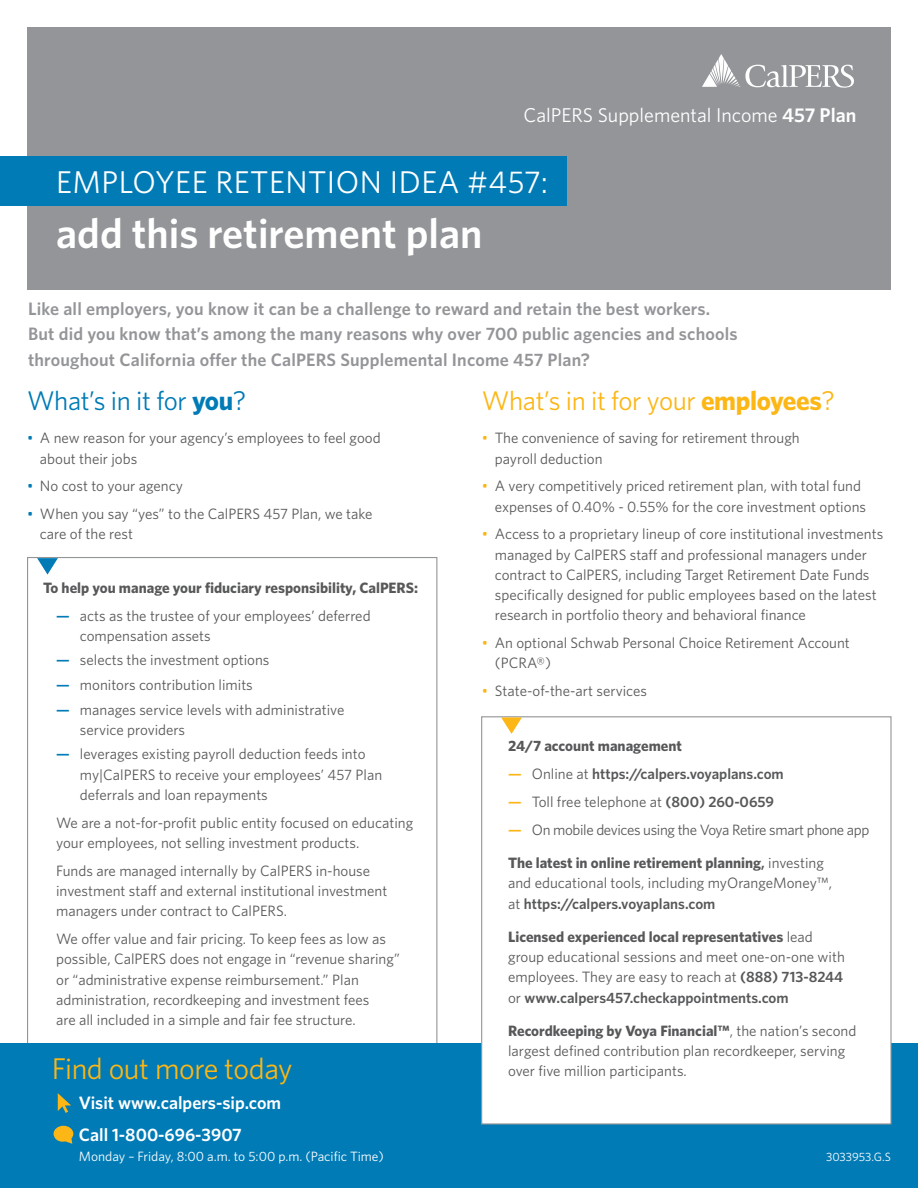
<style>
.page{position:relative;width:918px;height:1188px;background:#fff}
.page>*{position:absolute;margin:0;border:0;box-sizing:border-box;transform-origin:0 0}
.t1{font:600 42px "Whitney";color:#fff}
.t2{font:31.5px "Whitney";letter-spacing:.015em;color:#fff}
.t3{font:30px "Whitney";letter-spacing:-.015em;color:#fcb615}
.t4{font:27px "Whitney";letter-spacing:-.015em;color:#fcb615}
.t5{font:27px "Whitney";letter-spacing:-.015em;color:#007bb6}
.t6{font:19.95px "Whitney";color:#fff}
.t7{font:600 18px/25.5px "Whitney";letter-spacing:.01em;color:#939598}
.t8{font:600 18px "Whitney";color:#fff}
.t9{font:15px/20.2px "Whitney";color:#57585a}
.t10{font:700 15px "Whitney";color:#57585a}
.t11{font:15px "Whitney";letter-spacing:-.025em;color:#57585a}
.t12{font:600 15px "Whitney";color:#57585a}
.t13{font:13.5px "Whitney";color:#fff}
.t14{font:12px "Whitney";color:#fff}
.s1{font-weight:600}
.s2{font-weight:700}
.s3{color:#fcb615}
.s4{color:#007bb6}
.s5{font-weight:600;color:#007bb6}
.s6{font-weight:400}
.s7{font-weight:600;color:#fcb615}
</style>
<div class="page">
<div style="left:27px;top:27px;width:864px;height:262px;background:#939598"></div>
<div style="left:0;top:1043px;width:918px;height:145px;background:#007bb6"></div>
<div style="left:481px;top:716px;width:411px;height:409px;background:#fff;border:1px solid #939598"></div>
<div style="left:0;top:157px;width:567px;height:49px;background:#007bb6"></div>
<svg style="left:702px;top:54px;width:152px;height:34px"></svg>
<svg style="left:58px;top:1093px;width:13px;height:20px"></svg>
<svg style="left:54px;top:1126px;width:19px;height:18px"></svg>
<svg style="left:37px;top:558px;width:21px;height:17px"></svg>
<svg style="left:501px;top:717px;width:21px;height:17px"></svg>
<p class="t6" style="left:524px;top:102px;width:334px">CalPERS Supplemental Income <span class="s1">457 Plan</span></p>
<h1 class="t2" style="left:56px;top:161px;width:493px">EMPLOYEE RETENTION IDEA #457:</h1>
<p class="t1" style="left:56px;top:206px;width:428px">add this retirement plan</p>
<p class="t7" style="left:28px;top:295px;width:711px">Like all employers, you know it can be a challenge to reward and retain the best workers.<br>But did you know that’s among the many reasons why over 700 public agencies and schools throughout California offer the CalPERS Supplemental Income 457 Plan?</p>
<h2 class="t4" style="left:482px;top:383px;width:355px">What’s in it for your <span class="s2">employees</span>?</h2>
<p class="t9" style="left:495px;top:428px;width:306px;text-indent:-13px"><span class="s3">•</span> The convenience of saving for retirement through payroll deduction</p>
<p class="t9" style="left:495px;top:476px;width:373px;text-indent:-13px"><span class="s3">•</span> A very competitively priced retirement plan, with total fund expenses of 0.40% - 0.55% for the core investment options</p>
<p class="t9" style="left:495px;top:524px;width:390px;text-indent:-13px"><span class="s3">•</span> Access to a proprietary lineup of core institutional investments managed by CalPERS staff and professional managers under contract to CalPERS, including Target Retirement Date Funds specifically designed for public employees based on the latest research in portfolio theory and behavioral finance</p>
<p class="t9" style="left:495px;top:633px;width:357px;text-indent:-13px"><span class="s3">•</span> An optional Schwab Personal Choice Retirement Account (PCRA®)</p>
<p class="t9" style="left:482px;top:681px;width:167px"><span class="s3">•</span> State-of-the-art services</p>
<h2 class="t5" style="left:27px;top:383px;width:221px">What’s in it for <span class="s2">you</span>?</h2>
<p class="t9" style="left:40px;top:428px;width:342px;text-indent:-13px"><span class="s4">•</span> A new reason for your agency’s employees to feel good about their jobs</p>
<p class="t9" style="left:27px;top:476px;width:157px"><span class="s4">•</span> No cost to your agency</p>
<p class="t9" style="left:40px;top:503px;width:334px;text-indent:-13px"><span class="s4">•</span> When you say “yes” to the CalPERS 457 Plan, we take care of the rest</p>
<p class="t10" style="left:43px;top:577px;width:376px">To help you manage your fiduciary responsibility, CalPERS:</p>
<p class="t9" style="left:80px;top:605px;width:292px;text-indent:-24px"><span class="s5">—</span> acts as the trustee of your employees’ deferred compensation assets</p>
<p class="t9" style="left:56px;top:650px;width:215px"><span class="s5">—</span> selects the investment options</p>
<p class="t9" style="left:56px;top:674px;width:198px"><span class="s5">—</span> monitors contribution limits</p>
<p class="t9" style="left:80px;top:699px;width:266px;text-indent:-24px"><span class="s5">—</span> manages service levels with administrative service providers</p>
<p class="t9" style="left:80px;top:744px;width:304px;text-indent:-24px"><span class="s5">—</span> leverages existing payroll deduction feeds into my|CalPERS to receive your employees’ 457 Plan deferrals and loan repayments</p>
<p class="t9" style="left:56px;top:812px;width:359px">We are a not-for-profit public entity focused on educating your employees, not selling investment products.</p>
<p class="t9" style="left:56px;top:860px;width:333px">Funds are managed internally by CalPERS in-house investment staff and external institutional investment managers under contract to CalPERS.</p>
<p class="t9" style="left:56px;top:928px;width:345px">We offer value and fair pricing. To keep fees as low as possible, CalPERS does not engage in “revenue sharing” or “administrative expense reimbursement.” Plan administration, recordkeeping and investment fees<br>are all included in a simple and fair fee structure.</p>
<p class="t10" style="left:508px;top:736px;width:175px">24/7 account management</p>
<p class="t12" style="left:508px;top:764px;width:277px"><span class="s3">—</span> <span class="s6">Online at</span> https://calpers.voyaplans.com</p>
<p class="t9" style="left:508px;top:791px;width:268px"><span class="s7">—</span> Toll free telephone at <span class="s1">(800) 260-0659</span></p>
<p class="t11" style="left:508px;top:820px;width:363px"><span class="s7">—</span> On mobile devices using the Voya Retire smart phone app</p>
<p class="t9" style="left:508px;top:852px;width:326px"><span class="s2">The latest in online retirement planning</span><span class="s1">,</span> investing and educational tools, including myOrangeMoney™, at <span class="s1">https://calpers.voyaplans.com</span></p>
<p class="t9" style="left:508px;top:926px;width:338px"><span class="s2">Licensed experienced local representatives</span> lead group educational sessions and meet one-on-one with employees. They are easy to reach at <span class="s1">(888) 713-8244 </span>or <span class="s1">www.calpers457.checkappointments.com</span></p>
<p class="t9" style="left:508px;top:1020px;width:350px"><span class="s2">Recordkeeping by Voya Financial™</span>, the nation’s second largest defined contribution plan recordkeeper, serving over five million participants.</p>
<h2 class="t3" style="left:52px;top:1048px;width:242px">Find out more today</h2>
<p class="t8" style="left:79px;top:1091px;width:204px">Visit www.calpers-sip.com</p>
<p class="t8" style="left:79px;top:1123px;width:165px">Call 1-800-696-3907</p>
<p class="t13" style="left:79px;top:1147px;width:307px">Monday – Friday, 8:00 a.m. to 5:00 p.m. (Pacific Time)</p>
<p class="t14" style="left:826px;top:1149px;width:66px">3033953.G.S</p>
</div>
